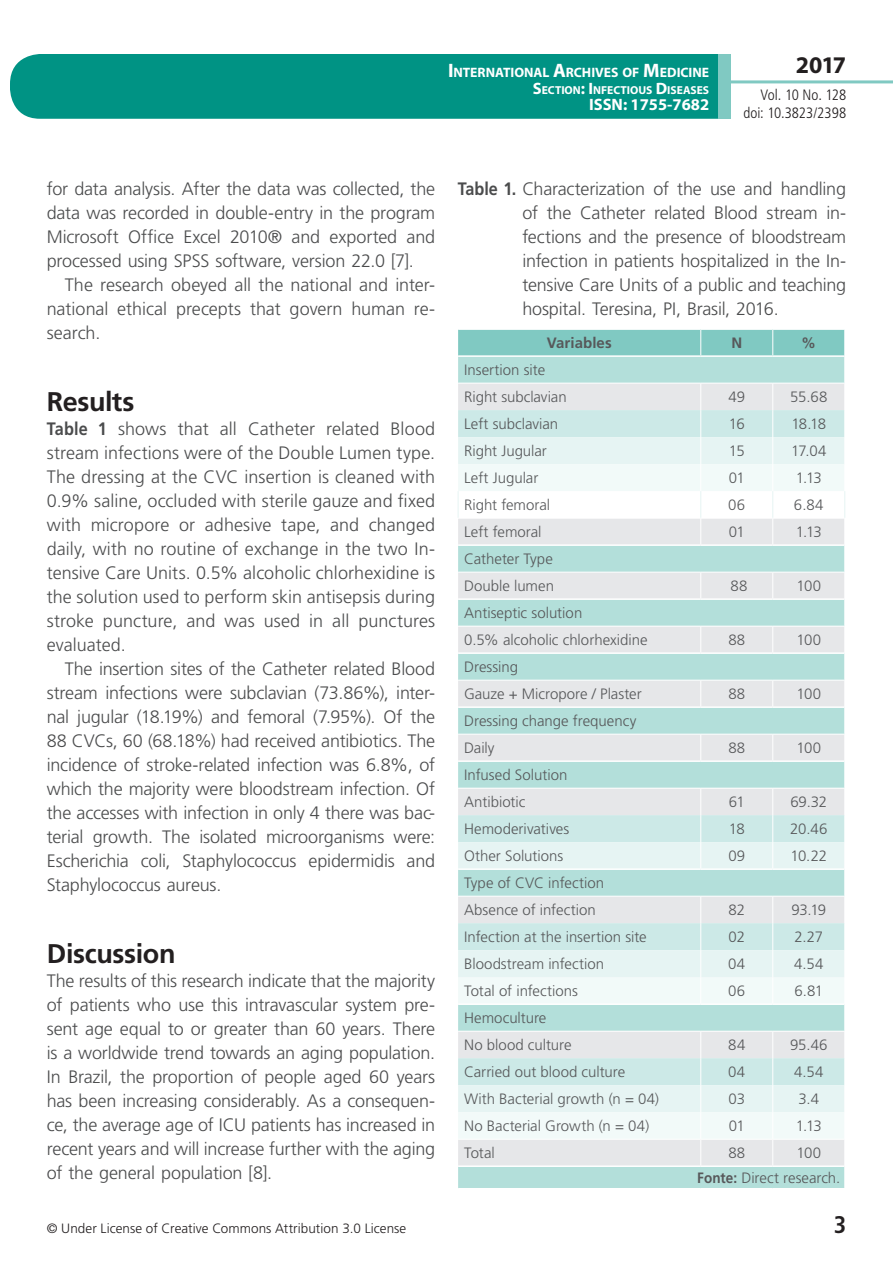
<style>
.page{position:relative;width:893px;height:1263px;background:#fff}
.page>*{position:absolute;margin:0;border:0;box-sizing:border-box;transform-origin:0 0}
.t1{font:700 27px "Frutiger LT Std";letter-spacing:-.015em;color:#231f20}
.t2{font:700 24px "Myriad Pro";color:#231f20}
.t3{font:700 condensed 24px "Frutiger LT Std";color:#231f20}
.t4{font:300 18px/24px "Frutiger LT Std";letter-spacing:-.01em;color:#4b4c4d;text-align:justify}
.t5{font:700 16.5px "Myriad Pro";color:#fff}
.t6{font:300 15px/27px "Frutiger LT Std";color:#57585a}
.t7{font:300 condensed 15px/18px "Frutiger LT Std";color:#231f20;text-align:right}
.t8{font:700 15px "Frutiger LT Std";letter-spacing:.005em;color:#57585a}
.t9{font:700 13.65px "Myriad Pro";letter-spacing:-.005em;color:#fff}
.t10{font:300 13.5px "Frutiger LT Std";letter-spacing:.005em;color:#231f20}
.t11{font:700 11.55px "Myriad Pro";color:#fff}
.s1{font-size:19.5px}
.s2{font-size:16.5px}
.s3{font-weight:700}
</style>
<div class="page">
<div style="left:10px;top:54px;width:775px;height:65px;background:#009384;border-radius:30px"></div>
<div style="left:732px;top:0;width:161px;height:157px;background:#fff"></div>
<hr style="left:730px;top:80px;width:163px;height:3px;background:#80c9c2">
<div style="left:718px;top:54px;width:13px;height:65px;background:#80c9c2"></div>
<svg style="left:458px;top:329px;width:387px;height:859px"></svg>
<p class="t9" style="left:448px;top:64px;width:263px"><span class="s1">I</span>NTERNATIONAL <span class="s1">A</span>RCHIVES OF <span class="s1">M</span>EDICINE</p>
<p class="t11" style="left:533px;top:82px;width:178px"><span class="s2">S</span>ECTION<span class="s2">: I</span>NFECTIOUS <span class="s2">D</span>ISEASES</p>
<p class="t5" style="left:589px;top:94px;width:122px">ISSN: 1755-7682</p>
<h2 class="t2" style="left:796px;top:49px;width:52px">2017</h2>
<p class="t7" style="left:743px;top:86px;width:104px">Vol. 10 No. 128 doi: 10.3823/2398</p>
<p class="t4" style="left:47px;top:177px;width:390px">for data analysis. After the data was collected, the data was recorded in double-entry in the program Microsoft Office Excel 2010® and exported and processed using SPSS software, version 22.0 [7].</p>
<p class="t4" style="left:47px;top:273px;width:390px;text-indent:18px">The research obeyed all the national and inter&shy;national ethical precepts that govern human re&shy;search.</p>
<h1 class="t1" style="left:47px;top:386px;width:89px">Results</h1>
<p class="t4" style="left:47px;top:417px;width:390px"><span class="s3">Table 1</span> shows that all Catheter related Blood stream infections were of the Double Lumen type.<br>The dressing at the CVC insertion is cleaned with 0.9% saline, occluded with sterile gauze and fixed with micropore or adhesive tape, and changed daily, with no routine of exchange in the two In&shy;tensive Care Units. 0.5% alcoholic chlorhexidine is the solution used to perform skin antisepsis during stroke puncture, and was used in all punctures evaluated.</p>
<p class="t4" style="left:47px;top:657px;width:390px;text-indent:18px">The insertion sites of the Catheter related Blood stream infections were subclavian (73.86%), inter&shy;nal jugular (18.19%) and femoral (7.95%). Of the 88 CVCs, 60 (68.18%) had received antibiotics. The incidence of stroke-related infection was 6.8%, of which the majority were bloodstream infection. Of the accesses with infection in only 4 there was bac&shy;terial growth. The isolated microorganisms were:<br>Escherichia coli, Staphylococcus epidermidis and Staphylococcus aureus.</p>
<h1 class="t1" style="left:47px;top:938px;width:130px">Discussion</h1>
<p class="t4" style="left:47px;top:969px;width:390px">The results of this research indicate that the majority of patients who use this intravascular system pre&shy;sent age equal to or greater than 60 years. There is a worldwide trend towards an aging population.<br>In Brazil, the proportion of people aged 60 years has been increasing considerably. As a consequen&shy;ce, the average age of ICU patients has increased in recent years and will increase further with the aging of the general population [8].</p>
<p class="t4" style="left:522px;top:177px;width:325px;text-indent:-65px"><span class="s3">Table 1.</span> Characterization of the use and handling of the Catheter related Blood stream in&shy;fections and the presence of bloodstream infection in patients hospitalized in the In&shy;tensive Care Units of a public and teaching hospital. Teresina, PI, Brasil, 2016.</p>
<p class="t8" style="left:547px;top:334px;width:67px">Variables</p>
<p class="t8" style="left:731px;top:334px;width:12px">N</p>
<p class="t8" style="left:801px;top:334px;width:16px">%</p>
<p class="t6" style="left:464px;top:357px;width:104px">Insertion site<br>Right subclavian</p>
<p class="t6" style="left:728px;top:384px;width:18px">49</p>
<p class="t6" style="left:790px;top:384px;width:39px">55.68</p>
<p class="t6" style="left:464px;top:411px;width:96px">Left subclavian</p>
<p class="t6" style="left:729px;top:411px;width:17px">16</p>
<p class="t6" style="left:791px;top:411px;width:36px">18.18</p>
<p class="t6" style="left:464px;top:438px;width:84px">Right Jugular</p>
<p class="t6" style="left:729px;top:438px;width:17px">15</p>
<p class="t6" style="left:791px;top:438px;width:37px">17.04</p>
<p class="t6" style="left:464px;top:465px;width:76px">Left Jugular</p>
<p class="t6" style="left:729px;top:465px;width:18px">01</p>
<p class="t6" style="left:796px;top:465px;width:27px">1.13</p>
<p class="t6" style="left:464px;top:492px;width:88px">Right femoral</p>
<p class="t6" style="left:728px;top:492px;width:18px">06</p>
<p class="t6" style="left:794px;top:492px;width:31px">6.84</p>
<p class="t6" style="left:464px;top:519px;width:79px">Left femoral</p>
<p class="t6" style="left:729px;top:519px;width:18px">01</p>
<p class="t6" style="left:796px;top:519px;width:27px">1.13</p>
<p class="t6" style="left:464px;top:546px;width:91px">Catheter Type<br>Double lumen</p>
<p class="t6" style="left:730px;top:573px;width:18px">88</p>
<p class="t6" style="left:796px;top:573px;width:26px">100</p>
<p class="t6" style="left:464px;top:600px;width:185px">Antiseptic solution<br>0.5% alcoholic chlorhexidine</p>
<p class="t6" style="left:464px;top:654px;width:179px">Dressing<br>Gauze + Micropore / Plaster</p>
<p class="t6" style="left:464px;top:708px;width:174px">Dressing change frequency<br>Daily</p>
<p class="t6" style="left:464px;top:762px;width:105px">Infused Solution<br>Antibiotic</p>
<p class="t6" style="left:728px;top:627px;width:18px">88</p>
<p class="t6" style="left:796px;top:627px;width:26px">100</p>
<p class="t6" style="left:728px;top:681px;width:18px">88</p>
<p class="t6" style="left:796px;top:681px;width:26px">100</p>
<p class="t6" style="left:728px;top:734px;width:18px">88</p>
<p class="t6" style="left:796px;top:734px;width:26px">100</p>
<p class="t6" style="left:729px;top:789px;width:17px">61</p>
<p class="t6" style="left:790px;top:789px;width:38px">69.32</p>
<p class="t6" style="left:464px;top:816px;width:107px">Hemoderivatives</p>
<p class="t6" style="left:729px;top:816px;width:17px">18</p>
<p class="t6" style="left:790px;top:816px;width:39px">20.46</p>
<p class="t6" style="left:464px;top:843px;width:101px">Other Solutions</p>
<p class="t6" style="left:728px;top:842px;width:18px">09</p>
<p class="t6" style="left:790px;top:842px;width:38px">10.22</p>
<p class="t6" style="left:464px;top:870px;width:141px">Type of CVC infection<br>Absence of infection</p>
<p class="t6" style="left:728px;top:897px;width:18px">82</p>
<p class="t6" style="left:791px;top:897px;width:36px">93.19</p>
<p class="t6" style="left:464px;top:924px;width:184px">Infection at the insertion site</p>
<p class="t6" style="left:729px;top:924px;width:18px">02</p>
<p class="t6" style="left:795px;top:924px;width:30px">2.27</p>
<p class="t6" style="left:464px;top:951px;width:142px">Bloodstream infection</p>
<p class="t6" style="left:728px;top:951px;width:18px">04</p>
<p class="t6" style="left:794px;top:951px;width:31px">4.54</p>
<p class="t6" style="left:464px;top:978px;width:115px">Total of infections</p>
<p class="t6" style="left:728px;top:977px;width:18px">06</p>
<p class="t6" style="left:794px;top:977px;width:30px">6.81</p>
<p class="t6" style="left:464px;top:1005px;width:109px">Hemoculture<br>No blood culture</p>
<p class="t6" style="left:728px;top:1032px;width:19px">84</p>
<p class="t6" style="left:790px;top:1032px;width:39px">95.46</p>
<p class="t6" style="left:464px;top:1059px;width:163px">Carried out blood culture</p>
<p class="t6" style="left:728px;top:1059px;width:18px">04</p>
<p class="t6" style="left:794px;top:1059px;width:31px">4.54</p>
<p class="t6" style="left:464px;top:1086px;width:196px">With Bacterial growth (n = 04)</p>
<p class="t6" style="left:729px;top:1086px;width:18px">03</p>
<p class="t6" style="left:798px;top:1086px;width:22px">3.4</p>
<p class="t6" style="left:464px;top:1113px;width:187px">No Bacterial Growth (n = 04)</p>
<p class="t6" style="left:729px;top:1113px;width:18px">01</p>
<p class="t6" style="left:796px;top:1113px;width:27px">1.13</p>
<p class="t6" style="left:464px;top:1140px;width:32px">Total</p>
<p class="t6" style="left:728px;top:1140px;width:18px">88</p>
<p class="t6" style="left:697px;top:1140px;width:145px;line-height:25px;text-indent:99px">100<br><span class="s3">Fonte:</span> Direct research.</p>
<p class="t10" style="left:47px;top:1220px;width:361px">© Under License of Creative Commons Attribution 3.0 License</p>
<h2 class="t3" style="left:834px;top:1210px;width:14px">3</h2>
</div>
